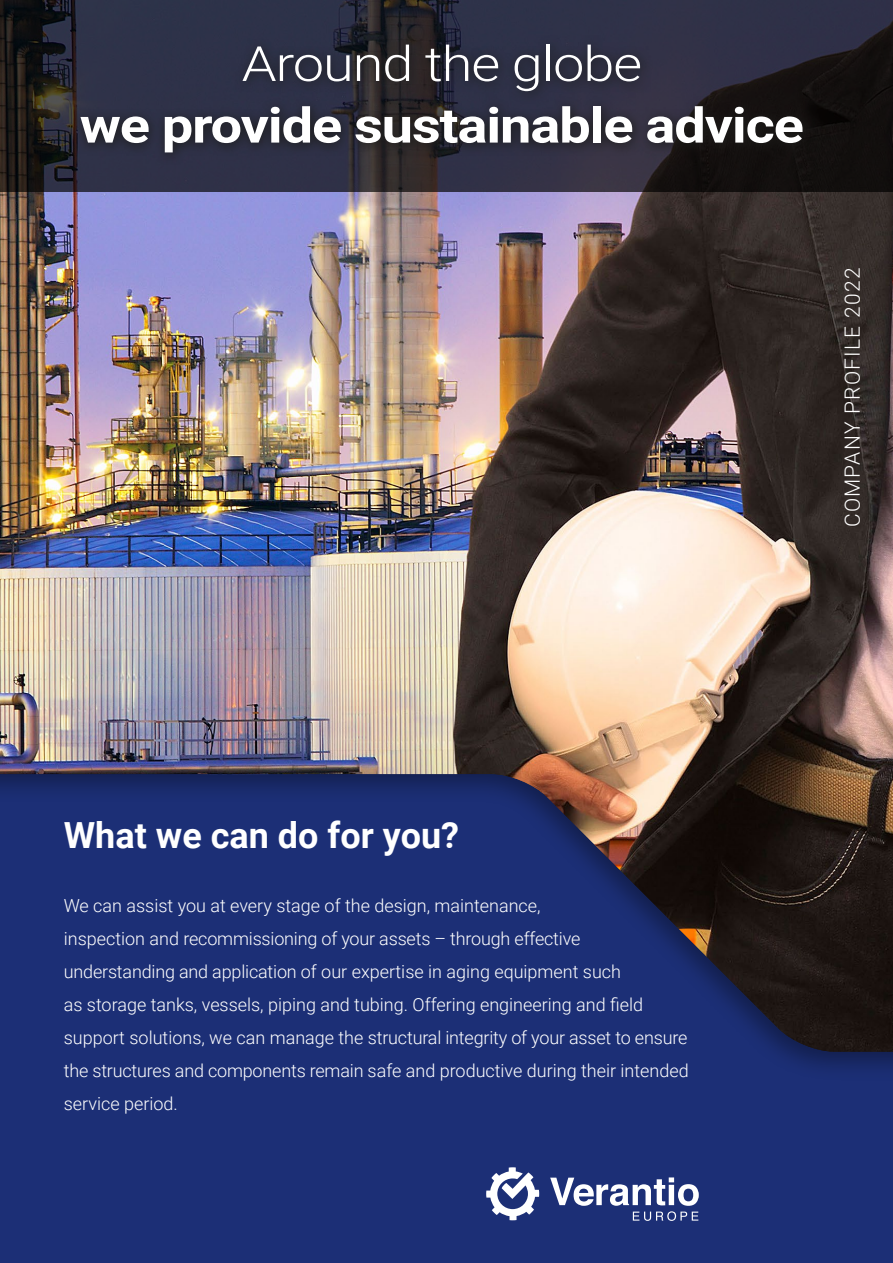
<style>
.page{position:relative;width:893px;height:1263px;background:#fff}
.page>*{position:absolute;margin:0;border:0;box-sizing:border-box;transform-origin:0 0}
.t1{font:700 48.45px "Roboto";letter-spacing:-.02em;color:#fff;scale:1.16 1}
.t2{font:300 48.45px "Roboto";letter-spacing:-.02em;color:#fff;scale:1.16 1}
.t3{font:700 36px "Roboto";color:#fff}
.t4{font:300 21px "Roboto";letter-spacing:.06em;color:#fff}
.t5{font:300 18px/33px "Roboto";color:#fff}
</style>
<div class="page">
<img style="left:0;top:191px;width:893px;height:581px">
<div style="left:0;top:772px;width:893px;height:491px;background:#1d1d1b;opacity:.4"></div>
<svg style="left:486px;top:1167px;width:53px;height:53px"></svg>
<svg style="left:550px;top:1177px;width:149px;height:44px"></svg>
<svg style="left:0;top:0;width:893px;height:191px;background:#252531"></svg>
<svg style="left:72px;top:36px;width:744px;height:129px;background:#292937"></svg>
<h1 class="t2" style="left:242px;top:30px;width:347px">Around the globe</h1>
<h1 class="t1" style="left:80px;top:91px;width:626px">we provide sustainable advice</h1>
<p class="t4" style="left:837px;top:527px;width:261px;rotate:-90deg">COMPANY PROFILE 2022</p>
<h2 class="t3" style="left:64px;top:810px;width:397px">What we can do for you?</h2>
<p class="t5" style="left:64px;top:888px;width:626px">We can assist you at every stage of the design, maintenance,<br>inspection and recommissioning of your assets – through effective understanding and application of our expertise in aging equipment such<br>as storage tanks, vessels, piping and tubing. Offering engineering and field support solutions, we can manage the structural integrity of your asset to ensure the structures and components remain safe and productive during their intended service period.</p>
</div>
